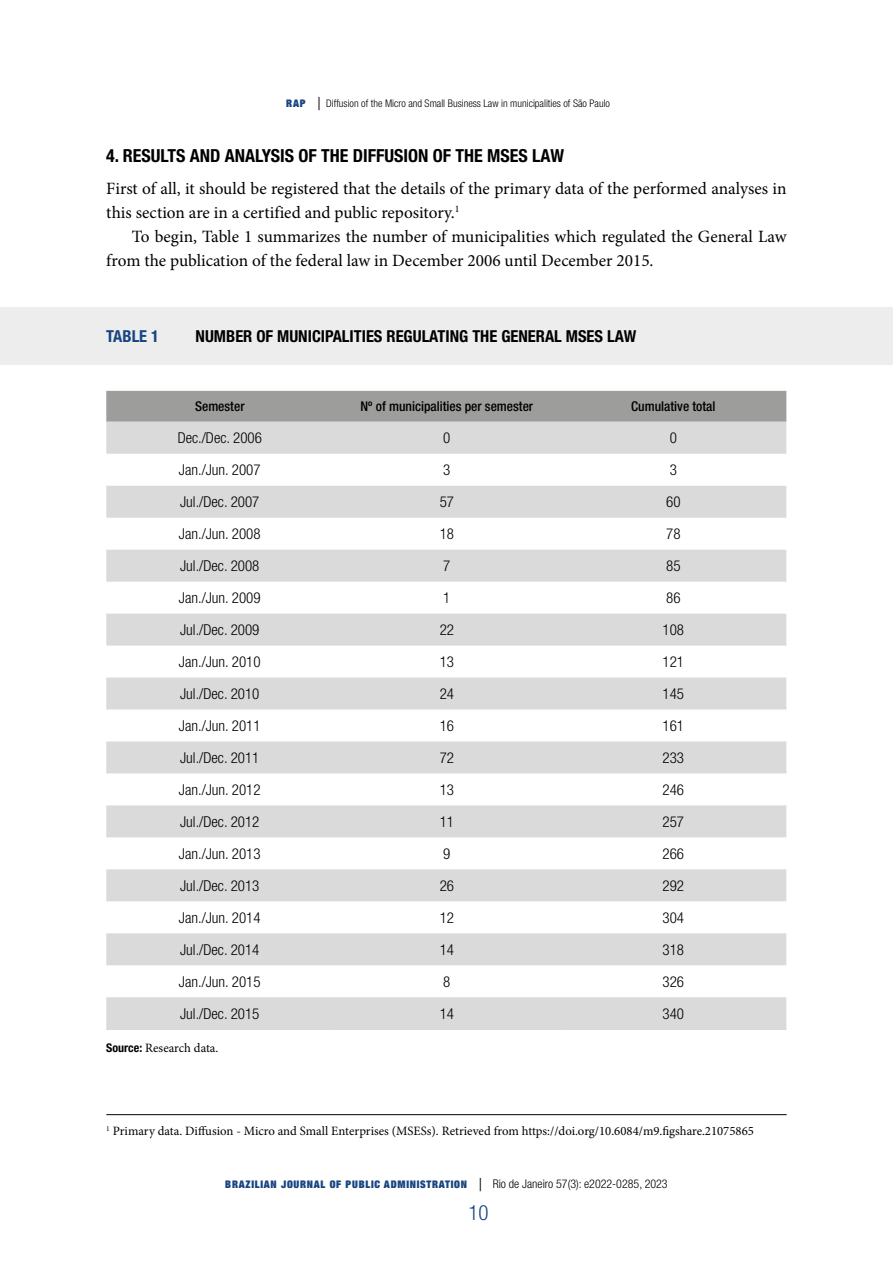
<style>
.page{position:relative;width:893px;height:1263px;background:#fff}
.page>*{position:absolute;margin:0;border:0;box-sizing:border-box;transform-origin:0 0}
.t1{font:300 condensed 21px "Helvetica Neue LT Std";color:#184480}
.t2{font:700 condensed 18px "Helvetica Neue LT Std";color:#000}
.t3{font:17.25px/23.9px "Minion Pro";color:#000}
.t4{font:700 condensed 16.5px "Helvetica Neue LT Std";color:#000}
.t5{font:700 condensed 16.5px "Helvetica Neue LT Std";color:#184480}
.t6{font:300 condensed 15px "Helvetica Neue LT Std";color:#000}
.t7{font:500 condensed 13.5px "Helvetica Neue LT Std";color:#000}
.t8{font:12.75px "Minion Pro";color:#000}
.t9{font:900 expanded 10.5px "Helvetica Neue";letter-spacing:.07em;color:#184480}
.t10{font:300 condensed 10.5px "Helvetica Neue LT Std";color:#000}
.s1{font-family:"Helvetica Neue";font-weight:900;font-stretch:expanded;color:#184480}
.s2{font-size:18px}
.s3{font-family:"Helvetica Neue LT Std";font-weight:700;font-stretch:condensed;font-size:12px}
.s4{font-family:"Helvetica Neue LT Std";font-weight:300;font-stretch:condensed;font-size:18px;color:#000}
.s5{font-family:"Helvetica Neue LT Std";font-weight:300;font-stretch:condensed;font-size:12px;color:#000}
</style>
<div class="page">
<div style="left:0;top:307px;width:892px;height:58px;background:#ededed"></div>
<div style="left:106px;top:391px;width:680px;height:31px;background:#9d9d9c"></div>
<svg style="left:106px;top:422px;width:680px;height:606px;fill:#dadada"></svg>
<hr style="left:106px;top:1028px;width:227px;height:2px;background:#dadada">
<hr style="left:333px;top:1028px;width:227px;height:2px;background:#dadada">
<hr style="left:560px;top:1028px;width:226px;height:2px;background:#dadada">
<hr style="left:106px;top:1114px;width:681px;height:1px;background:#000">
<p class="t10" style="left:286px;top:98px;width:325px"><span class="s1">RAP</span> <span class="s2">|</span> Diffusion of the Micro and Small Business Law in municipalities of São Paulo</p>
<p class="t2" style="left:106px;top:144px;width:459px">4. RESULTS AND ANALYSIS OF THE DIFFUSION OF THE MSES LAW</p>
<p class="t3" style="left:106px;top:177px;width:682px">First of all, it should be registered that the details of the primary data of the performed analyses in this section are in a certified and public repository.<sup>1</sup></p>
<p class="t3" style="left:106px;top:224px;width:682px;text-indent:26px">To begin, Table 1 summarizes the number of municipalities which regulated the General Law from the publication of the federal law in December 2006 until December 2015.</p>
<p class="t5" style="left:106px;top:326px;width:54px">TABLE 1</p>
<p class="t4" style="left:196px;top:326px;width:442px">NUMBER OF MUNICIPALITIES REGULATING THE GENERAL MSES LAW</p>
<p class="t7" style="left:195px;top:398px;width:51px">Semester</p>
<p class="t7" style="left:361px;top:398px;width:174px">Nº of municipalities per semester</p>
<p class="t7" style="left:631px;top:398px;width:86px">Cumulative total</p>
<p class="t6" style="left:178px;top:429px;width:86px">Dec./Dec. 2006</p>
<p class="t6" style="left:443px;top:429px;width:9px">0</p>
<p class="t6" style="left:670px;top:429px;width:9px">0</p>
<p class="t6" style="left:179px;top:461px;width:83px">Jan./Jun. 2007</p>
<p class="t6" style="left:443px;top:461px;width:9px">3</p>
<p class="t6" style="left:670px;top:461px;width:9px">3</p>
<p class="t6" style="left:180px;top:493px;width:81px">Jul./Dec. 2007</p>
<p class="t6" style="left:440px;top:493px;width:16px">57</p>
<p class="t6" style="left:666px;top:493px;width:16px">60</p>
<p class="t6" style="left:179px;top:525px;width:83px">Jan./Jun. 2008</p>
<p class="t6" style="left:440px;top:525px;width:16px">18</p>
<p class="t6" style="left:666px;top:525px;width:16px">78</p>
<p class="t6" style="left:180px;top:557px;width:81px">Jul./Dec. 2008</p>
<p class="t6" style="left:443px;top:557px;width:9px">7</p>
<p class="t6" style="left:666px;top:557px;width:16px">85</p>
<p class="t6" style="left:179px;top:589px;width:83px">Jan./Jun. 2009</p>
<p class="t6" style="left:443px;top:589px;width:9px">1</p>
<p class="t6" style="left:666px;top:589px;width:16px">86</p>
<p class="t6" style="left:180px;top:621px;width:81px">Jul./Dec. 2009</p>
<p class="t6" style="left:440px;top:621px;width:16px">22</p>
<p class="t6" style="left:663px;top:621px;width:23px">108</p>
<p class="t6" style="left:179px;top:653px;width:83px">Jan./Jun. 2010</p>
<p class="t6" style="left:440px;top:653px;width:16px">13</p>
<p class="t6" style="left:663px;top:653px;width:23px">121</p>
<p class="t6" style="left:180px;top:685px;width:81px">Jul./Dec. 2010</p>
<p class="t6" style="left:440px;top:685px;width:16px">24</p>
<p class="t6" style="left:663px;top:685px;width:23px">145</p>
<p class="t6" style="left:179px;top:717px;width:83px">Jan./Jun. 2011</p>
<p class="t6" style="left:440px;top:717px;width:16px">16</p>
<p class="t6" style="left:663px;top:717px;width:23px">161</p>
<p class="t6" style="left:180px;top:749px;width:81px">Jul./Dec. 2011</p>
<p class="t6" style="left:440px;top:749px;width:16px">72</p>
<p class="t6" style="left:663px;top:749px;width:23px">233</p>
<p class="t6" style="left:179px;top:781px;width:83px">Jan./Jun. 2012</p>
<p class="t6" style="left:440px;top:781px;width:16px">13</p>
<p class="t6" style="left:663px;top:781px;width:23px">246</p>
<p class="t6" style="left:180px;top:813px;width:81px">Jul./Dec. 2012</p>
<p class="t6" style="left:440px;top:813px;width:16px">11</p>
<p class="t6" style="left:663px;top:813px;width:23px">257</p>
<p class="t6" style="left:179px;top:845px;width:83px">Jan./Jun. 2013</p>
<p class="t6" style="left:443px;top:845px;width:9px">9</p>
<p class="t6" style="left:663px;top:845px;width:23px">266</p>
<p class="t6" style="left:180px;top:877px;width:81px">Jul./Dec. 2013</p>
<p class="t6" style="left:440px;top:877px;width:16px">26</p>
<p class="t6" style="left:663px;top:877px;width:23px">292</p>
<p class="t6" style="left:179px;top:909px;width:83px">Jan./Jun. 2014</p>
<p class="t6" style="left:440px;top:909px;width:16px">12</p>
<p class="t6" style="left:663px;top:909px;width:23px">304</p>
<p class="t6" style="left:180px;top:941px;width:81px">Jul./Dec. 2014</p>
<p class="t6" style="left:440px;top:941px;width:16px">14</p>
<p class="t6" style="left:663px;top:941px;width:23px">318</p>
<p class="t6" style="left:179px;top:973px;width:83px">Jan./Jun. 2015</p>
<p class="t6" style="left:443px;top:973px;width:9px">8</p>
<p class="t6" style="left:663px;top:973px;width:23px">326</p>
<p class="t6" style="left:180px;top:1005px;width:81px">Jul./Dec. 2015</p>
<p class="t6" style="left:440px;top:1005px;width:16px">14</p>
<p class="t6" style="left:663px;top:1005px;width:23px">340</p>
<p class="t8" style="left:106px;top:1039px;width:114px"><span class="s3">Source:</span> Research data.</p>
<p class="t8" style="left:106px;top:1123px;width:649px"><sup>1</sup> Primary data. Diffusion - Micro and Small Enterprises (MSESs). Retrieved from https://doi.org/10.6084/m9.figshare.21075865</p>
<p class="t9" style="left:225px;top:1177px;width:444px">BRAZILIAN JOURNAL OF PUBLIC ADMINISTRATION <span class="s4">|</span> <span class="s5">Rio de Janeiro 57(3): e2022-0285, 2023</span></p>
<h1 class="t1" style="left:468px;top:1200px;width:22px">10</h1>
</div>
